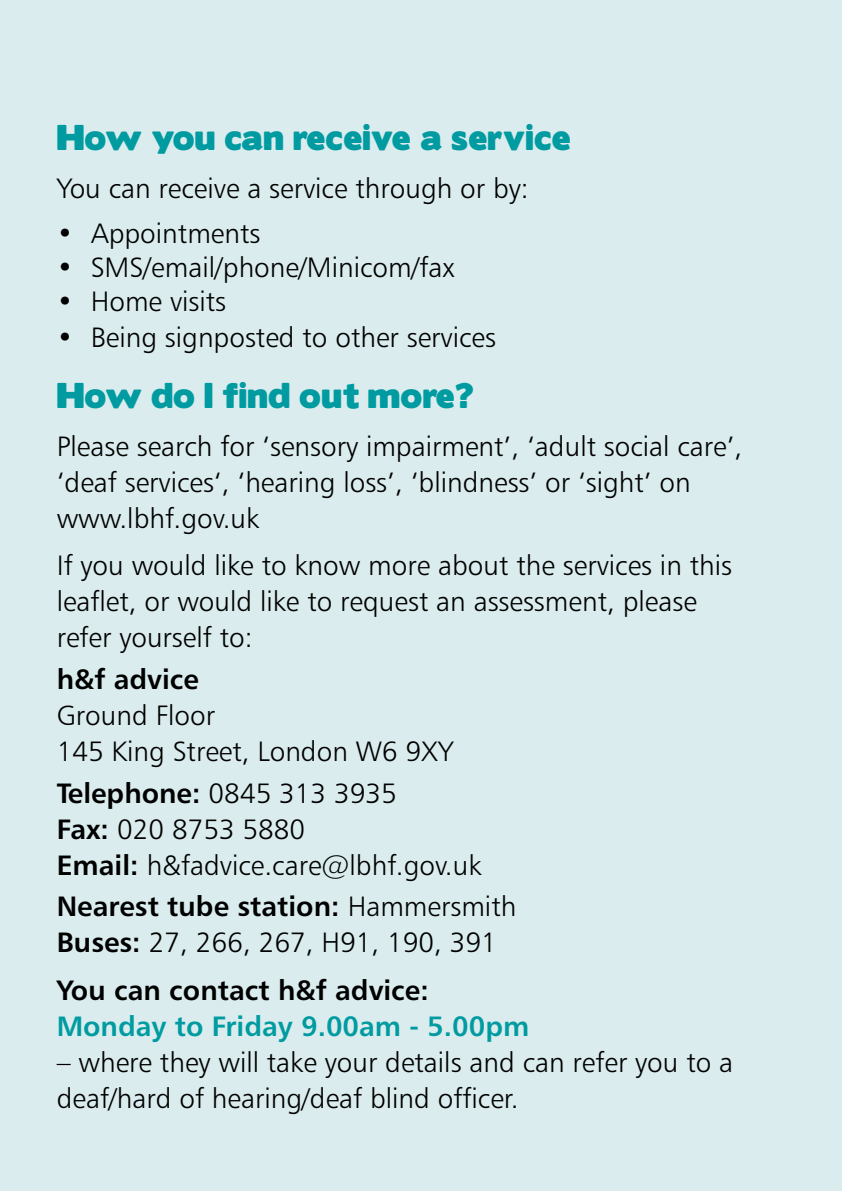
<style>
.page{position:relative;width:842px;height:1191px;background:#daeced}
.page>*{position:absolute;margin:0;border:0;box-sizing:border-box;transform-origin:0 0}
.t1{font:32px "Boris Black Bloxx";letter-spacing:.01em;color:#009ba1}
.t2{font:28px/36px "Humanist 777 BT Light B";color:#000}
.t3{font:28px "Humanist 777 BT Bold B";color:#000}
.t4{font:28px "Humanist 777 BT Bold B";color:#009ba1}
.s1{font-family:"Humanist 777 BT Bold B"}
.s2{font-family:"Humanist 777 BT Light B"}
</style>
<div class="page">
<p class="t1" style="left:57px;top:113px;width:516px">How you can receive a service</p>
<p class="t2" style="left:57px;top:169px;width:473px">You can receive a service through or by:</p>
<p class="t2" style="left:57px;top:215px;width:205px">• Appointments</p>
<p class="t2" style="left:57px;top:249px;width:399px">• SMS/email/phone/Minicom/fax</p>
<p class="t2" style="left:57px;top:283px;width:171px">• Home visits</p>
<p class="t2" style="left:57px;top:319px;width:441px">• Being signposted to other services</p>
<p class="t1" style="left:57px;top:372px;width:419px">How do I find out more?</p>
<p class="t2" style="left:57px;top:427px;width:687px">Please search for ‘sensory impairment’, ‘adult social care’, ‘deaf services‘, ‘hearing loss’, ‘blindness’ or ‘sight’ on www.lbhf.gov.uk</p>
<p class="t2" style="left:57px;top:547px;width:677px">If you would like to know more about the services in this leaflet, or would like to request an assessment, please refer yourself to:</p>
<p class="t3" style="left:57px;top:661px;width:144px">h&amp;f advice</p>
<p class="t2" style="left:57px;top:697px;width:399px">Ground Floor<br>145 King Street, London W6 9XY</p>
<p class="t2" style="left:57px;top:774px;width:426px"><span class="s1">Telephone:</span> 0845 313 3935<br><span class="s1">Fax:</span> 020 8753 5880<br><span class="s1">Email:</span> h&amp;fadvice.care@lbhf.gov.uk</p>
<p class="t3" style="left:57px;top:889px;width:461px">Nearest tube station: <span class="s2">Hammersmith</span></p>
<p class="t2" style="left:57px;top:924px;width:442px"><span class="s1">Buses:</span> 27, 266, 267, H91, 190, 391</p>
<p class="t3" style="left:57px;top:972px;width:373px">You can contact h&amp;f advice:</p>
<p class="t4" style="left:57px;top:1008px;width:474px">Monday to Friday 9.00am - 5.00pm</p>
<p class="t2" style="left:57px;top:1043px;width:678px">– where they will take your details and can refer you to a deaf/hard of hearing/deaf blind officer.</p>
</div>
